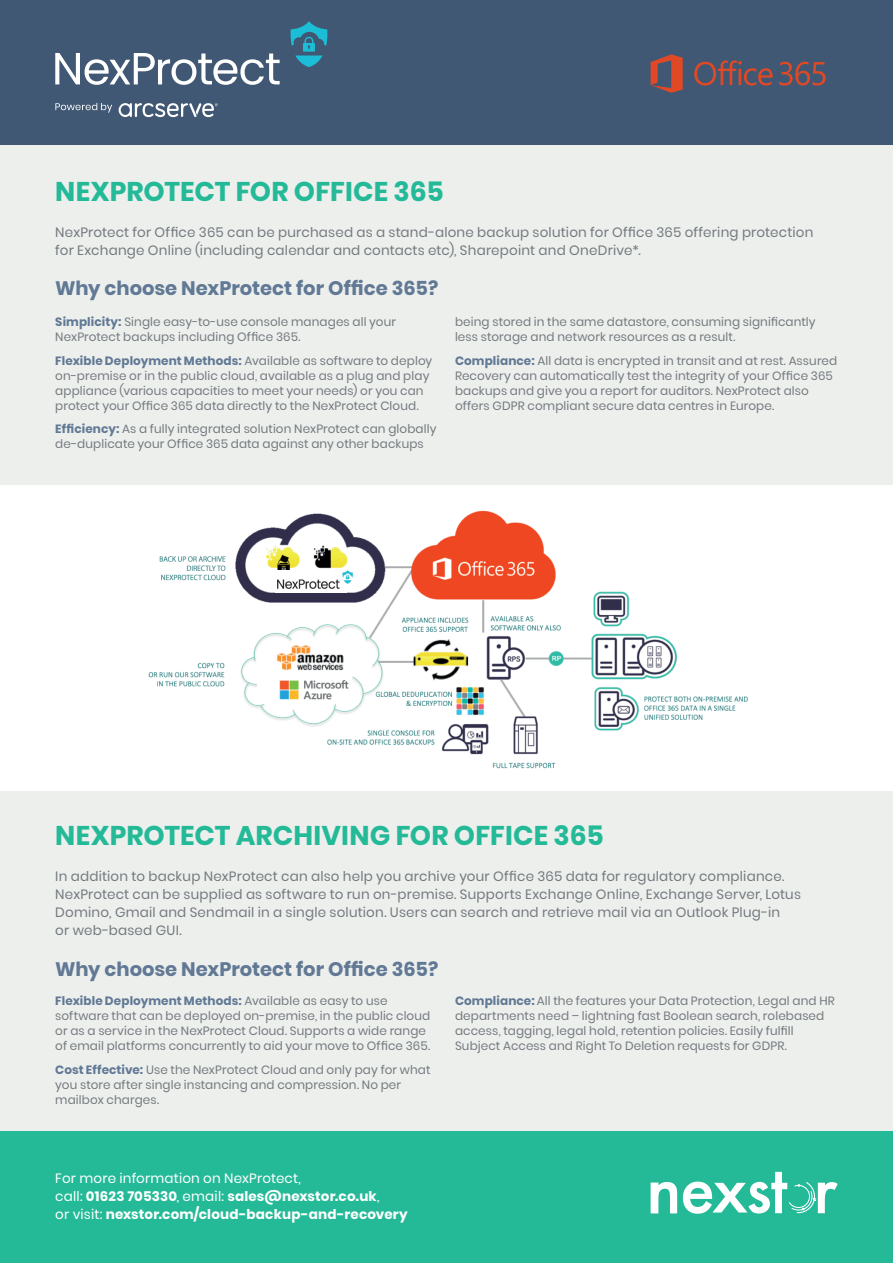
<style>
.page{position:relative;width:893px;height:1263px;background:#fff}
.page>*{position:absolute;margin:0;border:0;box-sizing:border-box;transform-origin:0 0}
.t1{font:700 27px "Poppins";color:#24ba98}
.t2{font:700 19.5px "Poppins";color:#617995}
.t3{font:13.5px/18px "Poppins";letter-spacing:.015em;color:#737a7e}
.t4{font:700 13.5px "Poppins";letter-spacing:.01em;color:#fff}
.t5{font:13.5px "Poppins";letter-spacing:.015em;color:#fff}
.t6{font:12px/15px "Poppins";letter-spacing:.01em;color:#737a7e}
.s1{font-weight:700;color:#617995}
.s2{font-weight:400}
</style>
<div class="page">
<img style="left:148px;top:510px;width:600px;height:259px">
<div style="left:275px;top:577px;width:72px;height:16px;background:#fff"></div>
<img style="left:277px;top:571px;width:76px;height:18px">
<div style="left:151px;top:554px;width:77px;height:29px;background:#fff"></div>
<img style="left:159px;top:556px;width:66px;height:25px">
<div style="left:0;top:791px;width:893px;height:340px;background:#edefed"></div>
<div style="left:0;top:1131px;width:893px;height:132px;background:#24ba98"></div>
<div style="left:0;top:145px;width:893px;height:340px;background:#edefed"></div>
<div style="left:0;top:0;width:893px;height:145px;background:#405873"></div>
<svg style="left:290px;top:21px;width:38px;height:46px"></svg>
<svg style="left:55px;top:53px;width:225px;height:32px"></svg>
<svg style="left:119px;top:103px;width:99px;height:14px"></svg>
<svg style="left:55px;top:103px;width:57px;height:10px"></svg>
<svg style="left:651px;top:54px;width:32px;height:39px"></svg>
<svg style="left:779px;top:62px;width:47px;height:24px"></svg>
<svg style="left:694px;top:60px;width:79px;height:26px"></svg>
<svg style="left:651px;top:1182px;width:26px;height:31px"></svg>
<svg style="left:683px;top:1172px;width:155px;height:42px"></svg>
<p class="t1" style="left:55px;top:175px;width:390px">NEXPROTECT FOR OFFICE 365</p>
<p class="t3" style="left:55px;top:223px;width:759px">NexProtect for Office 365 can be purchased as a stand-alone backup solution for Office 365 offering protection for Exchange Online (including calendar and contacts etc), Sharepoint and OneDrive*.</p>
<p class="t2" style="left:55px;top:277px;width:385px">Why choose NexProtect for Office 365?</p>
<p class="t6" style="left:55px;top:315px;width:342px"><span class="s1">Simplicity:</span> Single easy-to-use console manages all your<br>NexProtect backups including Office 365.</p>
<p class="t6" style="left:55px;top:353px;width:379px"><span class="s1">Flexible Deployment Methods:</span> Available as software to deploy on-premise or in the public cloud, available as a plug and play appliance (various capacities to meet your needs) or you can protect your Office 365 data directly to the NexProtect Cloud.</p>
<p class="t6" style="left:55px;top:422px;width:383px"><span class="s1">Efficiency:</span> As a fully integrated solution NexProtect can globally de-duplicate your Office 365 data against any other backups</p>
<p class="t6" style="left:455px;top:315px;width:362px">being stored in the same datastore, consuming significantly less storage and network resources as a result.</p>
<p class="t6" style="left:455px;top:353px;width:384px"><span class="s1">Compliance:</span> All data is encrypted in transit and at rest. Assured Recovery can automatically test the integrity of your Office 365 backups and give you a report for auditors. NexProtect also offers GDPR compliant secure data centres in Europe.</p>
<p class="t1" style="left:55px;top:820px;width:550px">NEXPROTECT ARCHIVING FOR OFFICE 365</p>
<p class="t3" style="left:55px;top:868px;width:747px">In addition to backup NexProtect can also help you archive your Office 365 data for regulatory compliance.<br>NexProtect can be supplied as software to run on-premise. Supports Exchange Online, Exchange Server, Lotus Domino, Gmail and Sendmail in a single solution. Users can search and retrieve mail via an Outlook Plug-in<br>or web-based GUI.</p>
<p class="t2" style="left:55px;top:958px;width:385px">Why choose NexProtect for Office 365?</p>
<p class="t6" style="left:55px;top:993px;width:377px"><span class="s1">Flexible Deployment Methods:</span> Available as easy to use software that can be deployed on-premise, in the public cloud or as a service in the NexProtect Cloud. Supports a wide range of email platforms concurrently to aid your move to Office 365.</p>
<p class="t6" style="left:55px;top:1062px;width:377px"><span class="s1">Cost Effective:</span> Use the NexProtect Cloud and only pay for what you store after single instancing and compression. No per mailbox charges.</p>
<p class="t6" style="left:455px;top:993px;width:381px"><span class="s1">Compliance:</span> All the features your Data Protection, Legal and HR departments need – lightning fast Boolean search, rolebased access, tagging, legal hold, retention policies. Easily fulfill Subject Access and Right To Deletion requests for GDPR.</p>
<p class="t5" style="left:55px;top:1170px;width:247px">For more information on NexProtect,</p>
<p class="t4" style="left:55px;top:1188px;width:326px"><span class="s2">call:</span> 01623 705330<span class="s2">, email:</span> sales@nexstor.co.uk<span class="s2">,</span></p>
<p class="t4" style="left:55px;top:1206px;width:354px"><span class="s2">or visit:</span> nexstor.com/cloud-backup-and-recovery</p>
</div>
